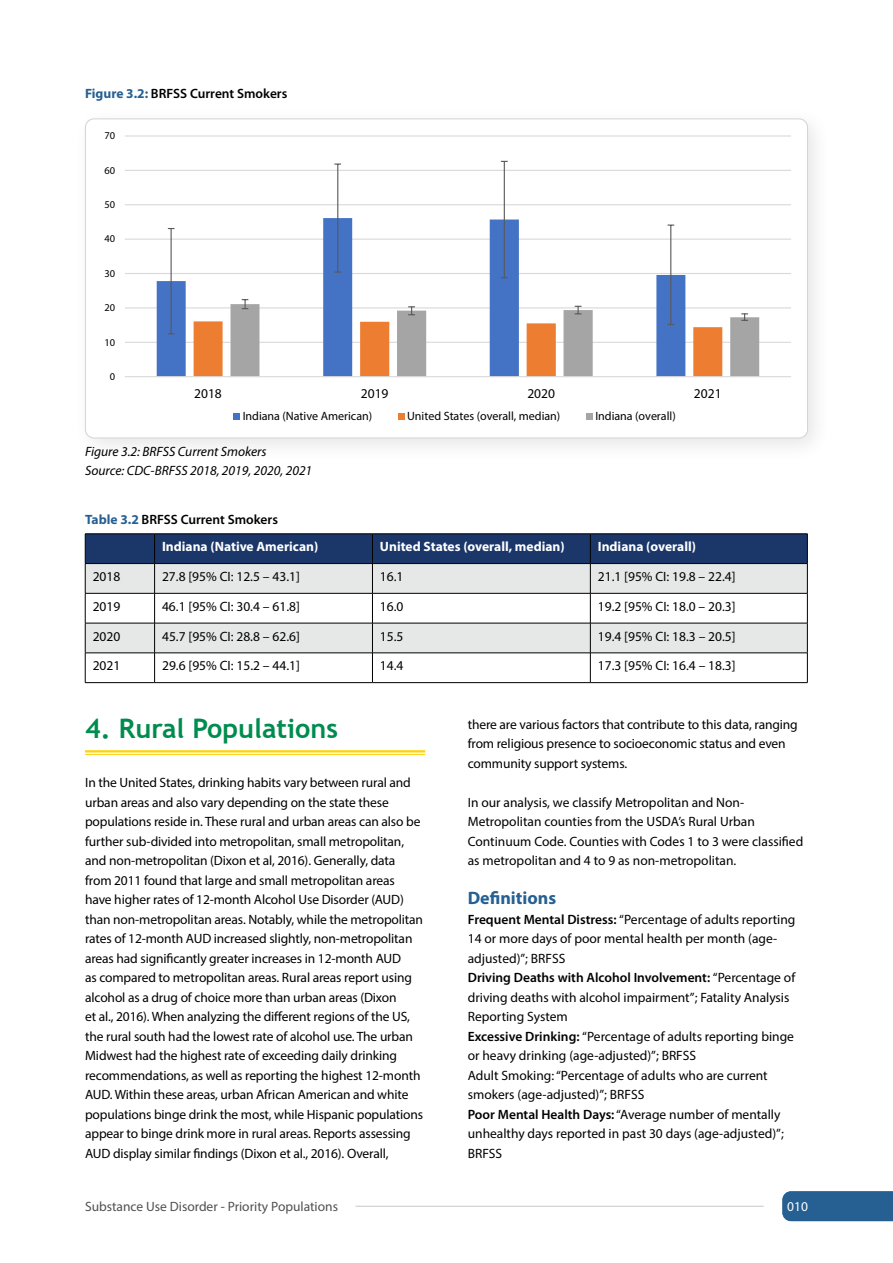
<style>
.page{position:relative;width:893px;height:1263px;background:#fff}
.page>*{position:absolute;margin:0;border:0;box-sizing:border-box;transform-origin:0 0}
.Heading{font:700 27px "Trebuchet MS";color:#008c4f}
.t1{font:700 18px "Myriad Pro";color:#266092}
.BodyText{font:13.5px/19.5px "Myriad Pro";letter-spacing:-.01em;color:#000}
.BodyText-2{font:700 13.5px "Myriad Pro";color:#fff}
.BodyText-3{font:italic 13.5px "Myriad Pro";color:#000}
.t2{font:600 13.5px "Myriad Pro";color:#000}
.t3{font:13.5px "Myriad Pro";color:#505052}
.t4{font:13.5px "Myriad Pro";color:#fff}
.t5{font:12px "Myriad Pro";letter-spacing:-.005em;color:#000}
.t6{font:10.5px "Myriad Pro";letter-spacing:.005em;color:#000}
.s1{font-weight:700;color:#266092}
.s2{font-weight:600}
</style>
<div class="page">
<div style="left:72px;top:106px;width:761px;height:357px;background:#000;opacity:.1"></div>
<svg style="left:95px;top:119px;width:712px;height:319px"></svg>
<hr style="left:125px;top:342px;width:666px;height:1px;background:#d9d9d9">
<hr style="left:125px;top:307px;width:666px;height:1px;background:#d9d9d9">
<hr style="left:125px;top:273px;width:666px;height:1px;background:#d9d9d9">
<hr style="left:125px;top:239px;width:666px;height:1px;background:#d9d9d9">
<hr style="left:125px;top:204px;width:666px;height:1px;background:#d9d9d9">
<hr style="left:125px;top:170px;width:666px;height:1px;background:#d9d9d9">
<hr style="left:125px;top:135px;width:666px;height:2px;background:#d9d9d9">
<svg style="left:157px;top:218px;width:528px;height:158px"></svg>
<hr style="left:171px;top:281px;width:1px;height:53px;background:#595959">
<hr style="left:171px;top:228px;width:1px;height:53px;background:#595959">
<hr style="left:337px;top:218px;width:1px;height:54px;background:#595959">
<hr style="left:337px;top:164px;width:1px;height:54px;background:#595959">
<svg style="left:334px;top:271px;width:7px;height:2px"></svg>
<svg style="left:334px;top:163px;width:7px;height:2px"></svg>
<hr style="left:504px;top:219px;width:1px;height:59px;background:#595959">
<hr style="left:504px;top:161px;width:1px;height:58px;background:#595959">
<hr style="left:670px;top:275px;width:1px;height:49px;background:#595959">
<hr style="left:670px;top:225px;width:1px;height:50px;background:#595959">
<svg style="left:194px;top:299px;width:565px;height:77px"></svg>
<hr style="left:125px;top:376px;width:666px;height:1px;background:#d9d9d9">
<svg style="left:234px;top:413px;width:6px;height:6px"></svg>
<div style="left:398px;top:413px;width:7px;height:6px;background:#ed7d31"></div>
<div style="left:586px;top:413px;width:7px;height:6px;background:#a5a5a5"></div>
<svg style="left:86px;top:594px;width:721px;height:59px;fill:#e6e7e7"></svg>
<hr style="left:85px;top:533px;width:70px;height:1px;background:#000">
<hr style="left:155px;top:533px;width:217px;height:1px;background:#000">
<hr style="left:372px;top:533px;width:218px;height:1px;background:#000">
<hr style="left:590px;top:533px;width:217px;height:1px;background:#000">
<svg style="left:85px;top:534px;width:723px;height:59px;background:#7c8aa2"></svg>
<hr style="left:85px;top:593px;width:70px;height:1px;background:#000">
<hr style="left:85px;top:593px;width:1px;height:30px;background:#000">
<hr style="left:155px;top:593px;width:217px;height:1px;background:#000">
<hr style="left:154px;top:593px;width:1px;height:30px;background:#000">
<hr style="left:372px;top:593px;width:218px;height:1px;background:#000">
<hr style="left:372px;top:593px;width:1px;height:30px;background:#000">
<hr style="left:590px;top:593px;width:217px;height:1px;background:#000">
<hr style="left:590px;top:593px;width:1px;height:30px;background:#000">
<hr style="left:807px;top:593px;width:1px;height:30px;background:#000">
<hr style="left:85px;top:623px;width:70px;height:1px;background:#000">
<hr style="left:85px;top:623px;width:1px;height:30px;background:#000">
<hr style="left:155px;top:623px;width:217px;height:1px;background:#000">
<hr style="left:154px;top:623px;width:1px;height:30px;background:#000">
<hr style="left:372px;top:623px;width:218px;height:1px;background:#000">
<hr style="left:372px;top:623px;width:1px;height:30px;background:#000">
<hr style="left:590px;top:623px;width:217px;height:1px;background:#000">
<hr style="left:590px;top:623px;width:1px;height:30px;background:#000">
<hr style="left:807px;top:623px;width:1px;height:30px;background:#000">
<hr style="left:85px;top:653px;width:70px;height:1px;background:#000">
<svg style="left:85px;top:653px;width:1px;height:29px"></svg>
<hr style="left:155px;top:653px;width:217px;height:1px;background:#000">
<svg style="left:154px;top:653px;width:1px;height:29px"></svg>
<hr style="left:372px;top:653px;width:218px;height:1px;background:#000">
<svg style="left:372px;top:653px;width:1px;height:29px"></svg>
<hr style="left:590px;top:653px;width:217px;height:1px;background:#000">
<svg style="left:590px;top:653px;width:1px;height:29px"></svg>
<svg style="left:807px;top:653px;width:1px;height:29px"></svg>
<hr style="left:85px;top:682px;width:70px;height:1px;background:#000">
<hr style="left:155px;top:682px;width:217px;height:1px;background:#000">
<hr style="left:372px;top:682px;width:218px;height:1px;background:#000">
<hr style="left:590px;top:682px;width:217px;height:1px;background:#000">
<hr style="left:85px;top:754px;width:340px;height:1px;background:#ffd200">
<hr style="left:85px;top:750px;width:340px;height:2px;background:#ffd200">
<div style="left:782px;top:1191px;width:111px;height:30px;background:#266092"></div>
<hr style="left:355px;top:1206px;width:409px;height:1px;background:#c7c8ca">
<p class="t2" style="left:85px;top:85px;width:204px"><span class="s1">Figure 3.2:</span> BRFSS Current Smokers</p>
<p class="t6" style="left:104px;top:129px;width:12px">70</p>
<p class="t6" style="left:104px;top:164px;width:12px">60</p>
<p class="t6" style="left:104px;top:198px;width:12px">50</p>
<p class="t6" style="left:104px;top:232px;width:12px">40</p>
<p class="t6" style="left:104px;top:267px;width:12px">30</p>
<p class="t6" style="left:104px;top:301px;width:12px">20</p>
<p class="t6" style="left:104px;top:336px;width:12px">10</p>
<p class="t6" style="left:110px;top:370px;width:7px">0</p>
<p class="BodyText" style="left:194px;top:384px;width:29px">2018</p>
<p class="BodyText" style="left:361px;top:384px;width:29px">2019</p>
<p class="BodyText" style="left:527px;top:384px;width:29px">2020</p>
<p class="BodyText" style="left:694px;top:384px;width:29px">2021</p>
<p class="t5" style="left:243px;top:408px;width:131px">Indiana (Native American)</p>
<p class="t5" style="left:407px;top:408px;width:155px">United States (overall, median)</p>
<p class="t5" style="left:595px;top:408px;width:82px">Indiana (overall)</p>
<p class="BodyText-3" style="left:85px;top:443px;width:183px">Figure 3.2: BRFSS Current Smokers</p>
<p class="BodyText-3" style="left:85px;top:462px;width:229px">Source: CDC-BRFSS 2018, 2019, 2020, 2021</p>
<p class="t2" style="left:85px;top:510px;width:194px"><span class="s1">Table 3.2</span> BRFSS Current Smokers</p>
<p class="BodyText-2" style="left:162px;top:538px;width:158px">Indiana (Native American)</p>
<p class="BodyText-2" style="left:380px;top:538px;width:186px">United States (overall, median)</p>
<p class="BodyText-2" style="left:598px;top:538px;width:100px">Indiana (overall)</p>
<p class="BodyText" style="left:93px;top:567px;width:29px">2018</p>
<p class="BodyText" style="left:162px;top:567px;width:139px">27.8 [95% CI: 12.5 – 43.1]</p>
<p class="BodyText" style="left:380px;top:567px;width:25px">16.1</p>
<p class="BodyText" style="left:598px;top:567px;width:139px">21.1 [95% CI: 19.8 – 22.4]</p>
<p class="BodyText" style="left:93px;top:596px;width:29px">2019</p>
<p class="BodyText" style="left:162px;top:596px;width:139px">46.1 [95% CI: 30.4 – 61.8]</p>
<p class="BodyText" style="left:380px;top:596px;width:25px">16.0</p>
<p class="BodyText" style="left:598px;top:596px;width:139px">19.2 [95% CI: 18.0 – 20.3]</p>
<p class="BodyText" style="left:93px;top:626px;width:29px">2020</p>
<p class="BodyText" style="left:162px;top:626px;width:139px">45.7 [95% CI: 28.8 – 62.6]</p>
<p class="BodyText" style="left:380px;top:626px;width:25px">15.5</p>
<p class="BodyText" style="left:598px;top:626px;width:139px">19.4 [95% CI: 18.3 – 20.5]</p>
<p class="BodyText" style="left:93px;top:656px;width:29px">2021</p>
<p class="BodyText" style="left:162px;top:656px;width:139px">29.6 [95% CI: 15.2 – 44.1]</p>
<p class="BodyText" style="left:380px;top:656px;width:25px">14.4</p>
<p class="BodyText" style="left:598px;top:656px;width:139px">17.3 [95% CI: 16.4 – 18.3]</p>
<h2 class="Heading" style="left:85px;top:712px;width:254px">4. Rural Populations</h2>
<p class="BodyText" style="left:468px;top:714px;width:331px">there are various factors that contribute to this data, ranging from religious presence to socioeconomic status and even community support systems.</p>
<p class="BodyText" style="left:468px;top:792px;width:337px">In our analysis, we classify Metropolitan and Non-Metropolitan counties from the USDA’s Rural Urban Continuum Code. Counties with Codes 1 to 3 were classified as metropolitan and 4 to 9 as non-metropolitan.</p>
<p class="t1" style="left:468px;top:886px;width:90px">Definitions</p>
<p class="BodyText" style="left:468px;top:909px;width:329px"><span class="s2">Frequent Mental Distress:</span> “Percentage of adults reporting<br>14 or more days of poor mental health per month (age&shy;adjusted)”; BRFSS</p>
<p class="BodyText" style="left:468px;top:968px;width:329px"><span class="s2">Driving Deaths with Alcohol Involvement:</span> “Percentage of driving deaths with alcohol impairment”; Fatality Analysis<br>Reporting System</p>
<p class="BodyText" style="left:468px;top:1026px;width:328px"><span class="s2">Excessive Drinking:</span> “Percentage of adults reporting binge or heavy drinking (age-adjusted)”; BRFSS</p>
<p class="BodyText" style="left:468px;top:1065px;width:301px">Adult Smoking: “Percentage of adults who are current smokers (age-adjusted)”; BRFSS</p>
<p class="BodyText" style="left:468px;top:1104px;width:318px"><span class="s2">Poor Mental Health Days:</span> “Average number of mentally unhealthy days reported in past 30 days (age-adjusted)”;<br>BRFSS</p>
<p class="BodyText" style="left:85px;top:773px;width:340px">In the United States, drinking habits vary between rural and urban areas and also vary depending on the state these populations reside in. These rural and urban areas can also be further sub-divided into metropolitan, small metropolitan, and non-metropolitan (Dixon et al, 2016). Generally, data from 2011 found that large and small metropolitan areas have higher rates of 12-month Alcohol Use Disorder (AUD) than non-metropolitan areas. Notably, while the metropolitan rates of 12-month AUD increased slightly, non-metropolitan areas had significantly greater increases in 12-month AUD<br>as compared to metropolitan areas. Rural areas report using alcohol as a drug of choice more than urban areas (Dixon<br>et al., 2016). When analyzing the different regions of the US, the rural south had the lowest rate of alcohol use. The urban Midwest had the highest rate of exceeding daily drinking recommendations, as well as reporting the highest 12-month AUD. Within these areas, urban African American and white populations binge drink the most, while Hispanic populations appear to binge drink more in rural areas. Reports assessing AUD display similar findings (Dixon et al., 2016). Overall,</p>
<p class="t3" style="left:85px;top:1198px;width:254px">Substance Use Disorder - Priority Populations</p>
<p class="t4" style="left:787px;top:1198px;width:22px">010</p>
</div>
